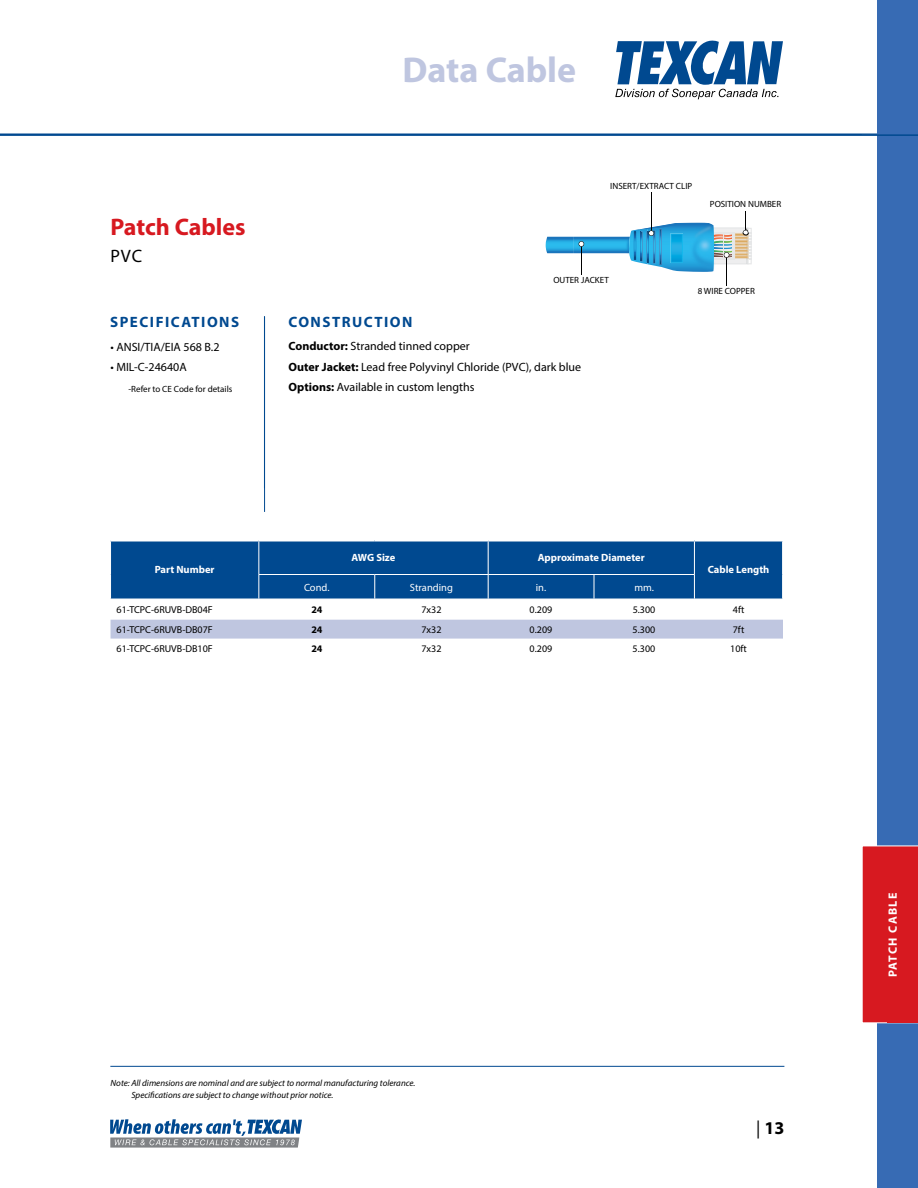
<style>
.page{position:relative;width:918px;height:1188px;background:#fff}
.page>*{position:absolute;margin:0;border:0;box-sizing:border-box;transform-origin:0 0}
.t1{font:700 36px "Myriad Pro";color:#bfc6e0}
.t2{font:700 24px "Myriad Pro";color:#d71920}
.t3{font:700 18px "Myriad Pro";color:#000}
.t4{font:18px "Myriad Pro";color:#000}
.t5{font:700 15px "Myriad Pro";letter-spacing:.1em;color:#004990}
.t6{font:12px/20.4px "Myriad Pro";color:#000}
.t7{font:700 12px "Myriad Pro";letter-spacing:.1em;color:#fff}
.t8{font:700 10.5px "Myriad Pro";color:#fff}
.t9{font:10.5px "Myriad Pro";color:#fff}
.t10{font:10.05px "Myriad Pro";color:#000}
.t11{font:700 10.05px "Myriad Pro";color:#000}
.t12{font:italic 9px/12px "Myriad Pro";color:#000}
.t13{font:9px "Myriad MM 400 wt 700 wd";color:#000}
.t14{font:9px "Myriad Pro";color:#000}
.s1{font-weight:700}
.s2{font-weight:400}
</style>
<div class="page">
<svg style="left:615px;top:41px;width:168px;height:58px"></svg>
<hr style="left:264px;top:316px;width:1px;height:172px;background:#004990">
<svg style="left:110px;top:1119px;width:192px;height:29px"></svg>
<div style="left:878px;top:0;width:40px;height:1188px;background:#376bb4"></div>
<hr style="left:0;top:134px;width:918px;height:2px;background:#004990">
<svg style="left:862px;top:135px;width:56px;height:1053px"></svg>
<div style="left:888px;top:847px;width:30px;height:176px;background:#d71920"></div>
<hr style="left:264px;top:317px;width:1px;height:195px;background:#004990">
<div style="left:111px;top:620px;width:672px;height:19px;background:#bfc6e0"></div>
<div style="left:110px;top:542px;width:673px;height:57px;background:#004990"></div>
<svg style="left:110px;top:540px;width:149px;height:2px"></svg>
<svg style="left:259px;top:540px;width:116px;height:2px"></svg>
<svg style="left:375px;top:541px;width:113px;height:1px"></svg>
<svg style="left:488px;top:540px;width:106px;height:2px"></svg>
<svg style="left:594px;top:541px;width:100px;height:1px"></svg>
<svg style="left:694px;top:540px;width:89px;height:2px"></svg>
<hr style="left:110px;top:1066px;width:674px;height:1px;background:#004990">
<svg style="left:546px;top:237px;width:27px;height:16px"></svg>
<img style="left:573px;top:237px;width:56px;height:16px">
<img style="left:651px;top:265px;width:63px;height:7px">
<hr style="left:581px;top:244px;width:1px;height:31px;background:#000">
<svg style="left:579px;top:241px;width:5px;height:6px"></svg>
<hr style="left:726px;top:255px;width:1px;height:31px;background:#000">
<hr style="left:651px;top:193px;width:1px;height:40px;background:#000">
<svg style="left:629px;top:212px;width:123px;height:53px"></svg>
<img style="left:735px;top:228px;width:14px;height:36px">
<h2 class="t2" style="left:110px;top:212px;width:137px">Patch Cables</h2>
<h3 class="t4" style="left:110px;top:245px;width:33px">PVC</h3>
<h1 class="t1" style="left:402px;top:46px;width:175px">Data Cable</h1>
<p class="t13" style="left:610px;top:181px;width:84px">INSERT/EXTRACT CLIP</p>
<p class="t13" style="left:710px;top:198px;width:73px">POSITION NUMBER</p>
<p class="t13" style="left:553px;top:275px;width:57px">OUTER JACKET</p>
<p class="t13" style="left:698px;top:286px;width:59px">8 WIRE COPPER</p>
<p class="t5" style="left:110px;top:312px;width:131px">SPECIFICATIONS</p>
<p class="t5" style="left:288px;top:312px;width:126px">CONSTRUCTION</p>
<p class="t6" style="left:111px;top:337px;width:111px">• ANSI/TIA/EIA 568 B.2</p>
<p class="t6" style="left:111px;top:357px;width:78px">• MIL-C-24640A</p>
<p class="t14" style="left:129px;top:383px;width:105px">-Refer to CE Code for details</p>
<p class="t6" style="left:289px;top:336px;width:294px"><span class="s1">Conductor:</span> Stranded tinned copper<br><span class="s1">Outer Jacket:</span> Lead free Polyvinyl Chloride (PVC), dark blue<br><span class="s1">Options:</span> Available in custom lengths</p>
<p class="t8" style="left:155px;top:563px;width:61px">Part Number</p>
<p class="t8" style="left:352px;top:551px;width:45px">AWG Size</p>
<p class="t8" style="left:538px;top:551px;width:109px">Approximate Diameter</p>
<p class="t9" style="left:304px;top:581px;width:27px">Cond.</p>
<p class="t9" style="left:410px;top:581px;width:44px">Stranding</p>
<p class="t9" style="left:536px;top:581px;width:12px">in.</p>
<p class="t9" style="left:634px;top:581px;width:21px">mm.</p>
<p class="t8" style="left:708px;top:563px;width:63px">Cable Length</p>
<p class="t10" style="left:117px;top:604px;width:98px">61-TCPC-6RUVB-DB04F</p>
<p class="t11" style="left:311px;top:603px;width:13px">24</p>
<p class="t10" style="left:421px;top:604px;width:22px">7x32</p>
<p class="t10" style="left:530px;top:604px;width:24px">0.209</p>
<p class="t10" style="left:633px;top:604px;width:24px">5.300</p>
<p class="t10" style="left:733px;top:604px;width:13px">4ft</p>
<p class="t10" style="left:117px;top:623px;width:98px">61-TCPC-6RUVB-DB07F</p>
<p class="t11" style="left:311px;top:623px;width:13px">24</p>
<p class="t10" style="left:421px;top:623px;width:22px">7x32</p>
<p class="t10" style="left:530px;top:623px;width:24px">0.209</p>
<p class="t10" style="left:633px;top:623px;width:24px">5.300</p>
<p class="t10" style="left:733px;top:623px;width:13px">7ft</p>
<p class="t10" style="left:117px;top:642px;width:98px">61-TCPC-6RUVB-DB10F</p>
<p class="t11" style="left:311px;top:642px;width:13px">24</p>
<p class="t10" style="left:421px;top:642px;width:22px">7x32</p>
<p class="t10" style="left:530px;top:642px;width:24px">0.209</p>
<p class="t10" style="left:633px;top:642px;width:24px">5.300</p>
<p class="t10" style="left:730px;top:642px;width:18px">10ft</p>
<p class="t12" style="left:131px;top:1077px;width:286px;text-indent:-21px">Note: All dimensions are nominal and are subject to normal manufacturing tolerance.<br>Specifications are subject to change without prior notice.</p>
<h3 class="t3" style="left:756px;top:1116px;width:30px"><span class="s2">|</span> 13</h3>
<p class="t7" style="left:885px;top:977px;width:86px;rotate:-90deg">PATCH CABLE</p>
</div>
